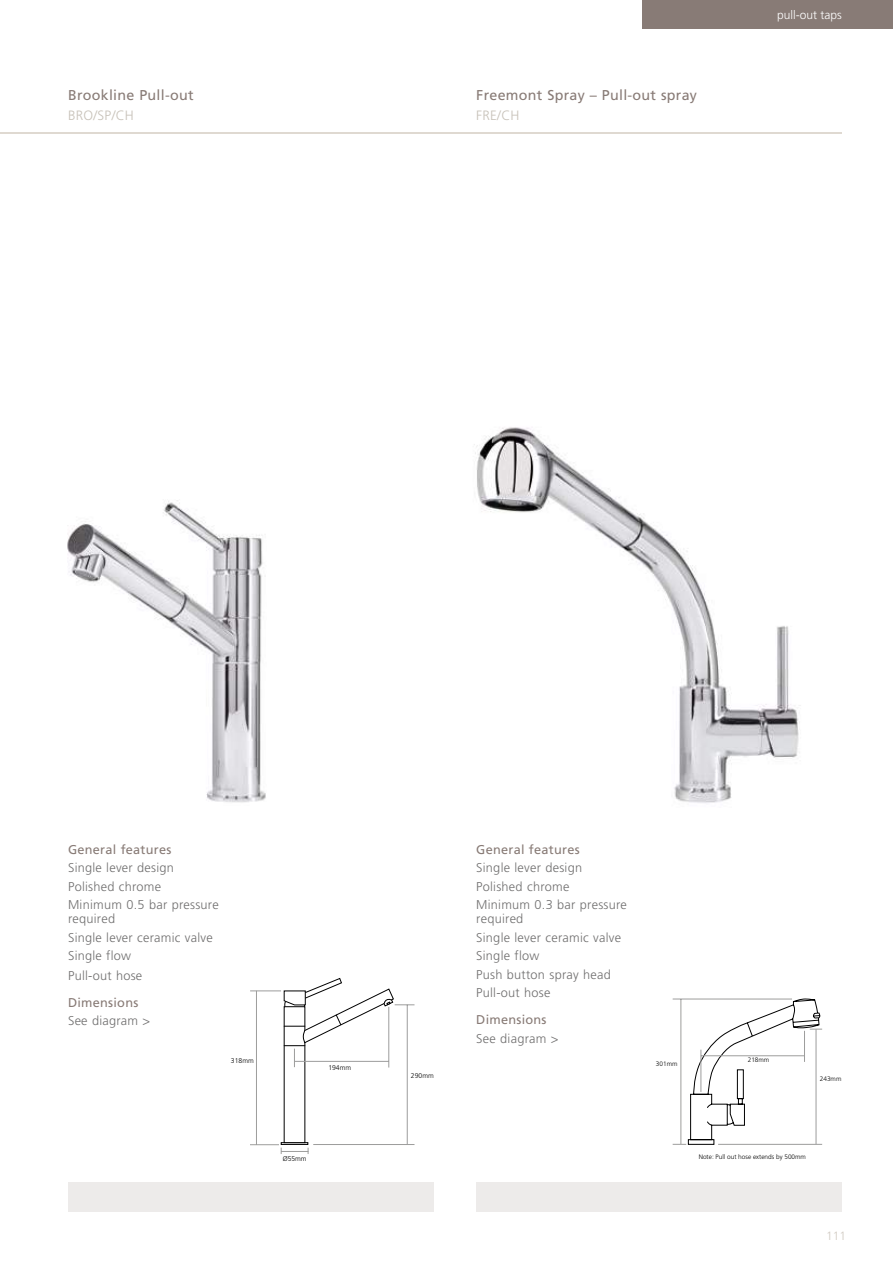
<style>
.page{position:relative;width:893px;height:1263px;background:#fff}
.page>*{position:absolute;margin:0;border:0;box-sizing:border-box;transform-origin:0 0}
.t1{font:14.25px "Frutiger";letter-spacing:.02em;color:#887b76}
.t2{font:300 13.5px "Frutiger";letter-spacing:.02em;color:#c7c1b8}
.t3{font:300 12.75px/18.5px "Frutiger";letter-spacing:.02em;color:#706f6f}
.t4{font:12.75px "Frutiger";letter-spacing:.02em;color:#887b76}
.t5{font:300 12px "Frutiger";color:#fff}
.t6{font:300 12px "Frutiger";color:#d1cbc3}
.t7{font:300 6.9px "Frutiger";color:#000}
.t8{font:300 6.45px "Frutiger";color:#000}
</style>
<div class="page">
<div style="left:68px;top:1182px;width:366px;height:30px;background:#edebea"></div>
<div style="left:476px;top:1182px;width:366px;height:30px;background:#edebea"></div>
<img style="left:67px;top:500px;width:199px;height:303px">
<img style="left:474px;top:427px;width:327px;height:376px">
<div style="left:642px;top:0;width:251px;height:28px;background:#887b76"></div>
<hr style="left:0;top:132px;width:842px;height:1px;background:#dfd9d1">
<svg style="left:250px;top:978px;width:164px;height:176px"></svg>
<svg style="left:673px;top:998px;width:149px;height:147px"></svg>
<hr style="left:718px;top:1144px;width:104px;height:1px;background:#9d9d9c">
<p class="t1" style="left:68px;top:87px;width:127px">Brookline Pull-out</p>
<p class="t2" style="left:68px;top:108px;width:67px">BRO/SP/CH</p>
<p class="t1" style="left:476px;top:87px;width:222px">Freemont Spray – Pull-out spray</p>
<p class="t2" style="left:476px;top:108px;width:45px">FRE/CH</p>
<p class="t5" style="left:777px;top:8px;width:66px">pull-out taps</p>
<p class="t4" style="left:68px;top:842px;width:105px">General features</p>
<p class="t3" style="left:68px;top:859px;width:152px">Single lever design<br>Polished chrome<br>Minimum 0.5 bar pressure</p>
<p class="t3" style="left:68px;top:910px;width:146px">required<br>Single lever ceramic valve<br>Single flow<br>Pull-out hose</p>
<p class="t4" style="left:68px;top:995px;width:72px">Dimensions</p>
<p class="t3" style="left:68px;top:1012px;width:84px">See diagram &gt;</p>
<p class="t7" style="left:231px;top:1057px;width:24px">318mm</p>
<p class="t7" style="left:328px;top:1064px;width:24px">194mm</p>
<p class="t7" style="left:283px;top:1155px;width:25px">Ø55mm</p>
<p class="t7" style="left:411px;top:1071px;width:24px">290mm</p>
<p class="t4" style="left:476px;top:842px;width:105px">General features</p>
<p class="t3" style="left:476px;top:859px;width:152px">Single lever design<br>Polished chrome<br>Minimum 0.3 bar pressure</p>
<p class="t3" style="left:476px;top:910px;width:146px">required<br>Single lever ceramic valve<br>Single flow<br>Push button spray head<br>Pull-out hose</p>
<p class="t4" style="left:476px;top:1012px;width:72px">Dimensions</p>
<p class="t3" style="left:476px;top:1029px;width:84px">See diagram &gt;</p>
<p class="t8" style="left:656px;top:1060px;width:23px">301mm</p>
<p class="t8" style="left:748px;top:1056px;width:23px">218mm</p>
<p class="t8" style="left:820px;top:1075px;width:23px">243mm</p>
<p class="t8" style="left:699px;top:1153px;width:109px">Note: Pull out hose extends by 500mm</p>
<p class="t6" style="left:826px;top:1229px;width:22px">111</p>
</div>
